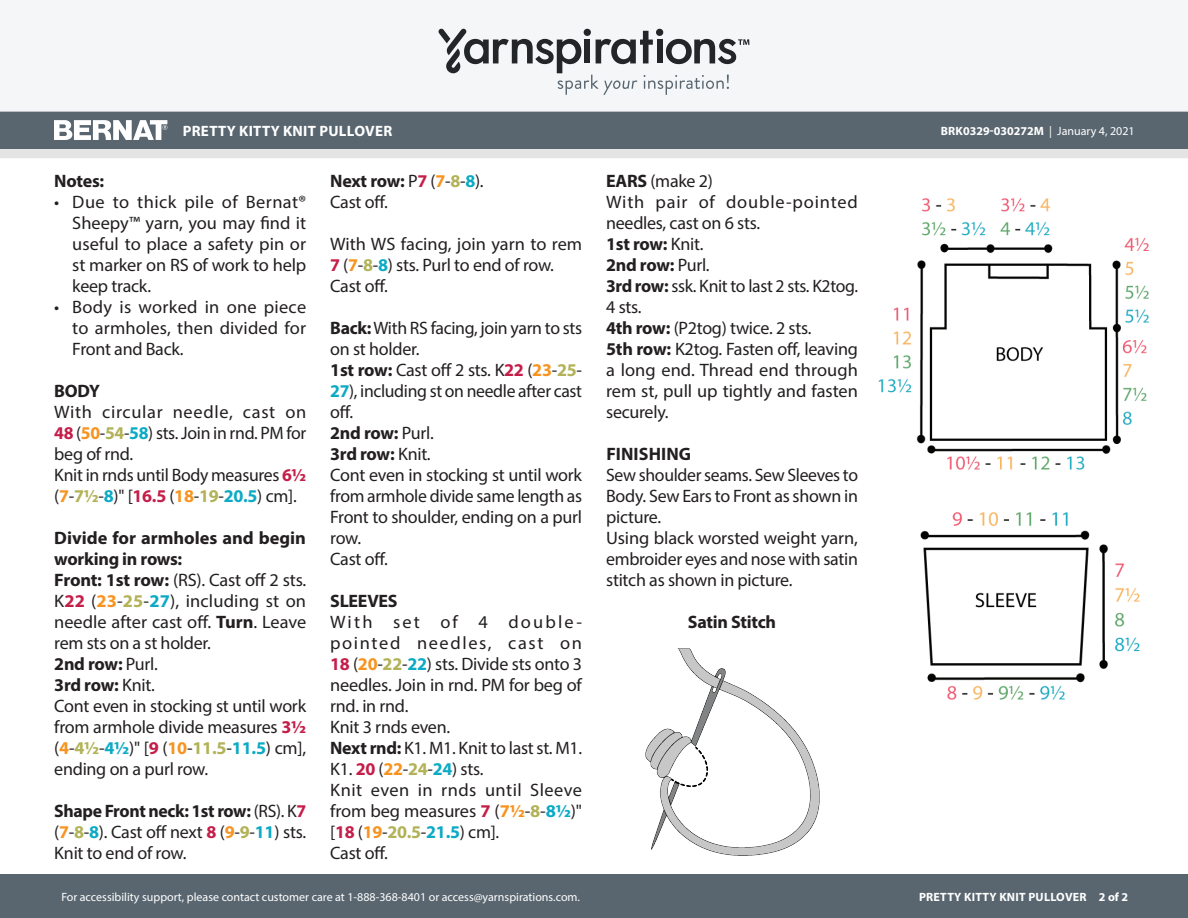
<style>
.page{position:relative;width:1188px;height:918px;background:#fff}
.page>*{position:absolute;margin:0;border:0;box-sizing:border-box;transform-origin:0 0}
.Body_-__Color_coded{font:18px/21px "Myriad Pro";letter-spacing:-.015em;color:#231f20;text-align:justify}
.Body_-__Color_coded-2{font:700 18px/21px "Myriad Pro";letter-spacing:-.015em;color:#231f20}
.Body_-__Color_coded-3{font:18px/21px "Myriad Pro";letter-spacing:.045em;color:#231f20}
.Diagram___Schematic{font:700 18px "Myriad Pro";letter-spacing:-.015em;color:#231f20}
.Body_-__With_auto_st{font:700 18px "Myriad Pro";letter-spacing:-.015em;color:#231f20}
.Body_-__Color_coded-4{font:700 18px "Myriad Pro";letter-spacing:.005em;color:#231f20}
.t1{font:700 15px "Myriad Pro";letter-spacing:.02em;color:#fff}
.t2{font:12px "Myriad Pro";color:#fff}
.t3{font:700 12px "Myriad Pro";color:#fff}
.t4{font:700 12px "Myriad Pro";letter-spacing:.02em;color:#fff}
.s1{font-weight:400}
.s2{font-weight:700;color:#c41e49}
.s3{font-weight:700;color:#f79420}
.s4{font-weight:700;color:#b2b258}
.s5{font-weight:700;color:#0caac4}
.s6{font-weight:700}
.s7{color:#c41e49}
.s8{color:#f79420}
.s9{color:#b2b258}
.s10{color:#0caac4}
</style>
<div class="page">
<div style="left:0;top:875px;width:1188px;height:43px;background:#596670"></div>
<div style="left:0;top:149px;width:1188px;height:9px;background:#e4e4e4"></div>
<div style="left:0;top:111px;width:1188px;height:38px;background:#596670"></div>
<div style="left:0;top:0;width:1188px;height:112px;background:#f4f6f7"></div>
<svg style="left:438px;top:29px;width:311px;height:66px"></svg>
<svg style="left:54px;top:120px;width:113px;height:20px"></svg>
<img style="left:878px;top:198px;width:271px;height:272px">
<img style="left:645px;top:649px;width:174px;height:207px">
<img style="left:920px;top:512px;width:220px;height:188px">
<p class="t1" style="left:183px;top:121px;width:211px">PRETTY KITTY KNIT PULLOVER</p>
<p class="t3" style="left:941px;top:123px;width:195px">BRK0329-030272M <span class="s1">| January 4, 2021</span></p>
<p class="Body_-__With_auto_st" style="left:54px;top:169px;width:51px">Notes:</p>
<p class="Body_-__Color_coded" style="left:72px;top:191px;width:236px;text-indent:-18px">• Due to thick pile of Bernat® Sheepy™ yarn, you may find it useful to place a safety pin or st marker on RS of work to help keep track.</p>
<p class="Body_-__Color_coded" style="left:72px;top:296px;width:235px;text-indent:-18px">• Body is worked in one piece to armholes, then divided for Front and Back.</p>
<p class="Body_-__With_auto_st" style="left:54px;top:379px;width:47px">BODY</p>
<p class="Body_-__Color_coded" style="left:54px;top:401px;width:254px">With circular needle, cast on <span class="s2">48</span> (<span class="s3">50</span>-<span class="s4">54</span>-<span class="s5">58</span>) sts. Join in rnd. PM for beg of rnd.</p>
<p class="Body_-__Color_coded" style="left:54px;top:464px;width:253px">Knit in rnds until Body measures <span class="s2">6½ </span>(<span class="s3">7</span>-<span class="s4">7½</span>-<span class="s5">8</span>)" [<span class="s2">16.5</span> (<span class="s3">18</span>-<span class="s4">19</span>-<span class="s5">20.5</span>) cm].</p>
<p class="Body_-__Color_coded-2" style="left:54px;top:527px;width:253px">Divide for armholes and begin working in rows:</p>
<p class="Body_-__Color_coded" style="left:54px;top:569px;width:254px"><span class="s6">Front: 1st row:</span> (RS). Cast off 2 sts.<br>K<span class="s2">22</span> (<span class="s3">23</span>-<span class="s4">25</span>-<span class="s5">27</span>), including st on needle after cast off. <span class="s6">Turn</span>. Leave rem sts on a st holder.</p>
<p class="Body_-__Color_coded-2" style="left:54px;top:653px;width:105px">2nd row: <span class="s1">Purl.</span></p>
<p class="Body_-__Color_coded-2" style="left:54px;top:674px;width:102px">3rd row: <span class="s1">Knit.</span></p>
<p class="Body_-__Color_coded" style="left:54px;top:695px;width:253px">Cont even in stocking st until work from armhole divide measures <span class="s2">3½ </span>(<span class="s3">4</span>-<span class="s4">4½</span>-<span class="s5">4½</span>)" [<span class="s2">9</span> (<span class="s3">10</span>-<span class="s4">11.5</span>-<span class="s5">11.5</span>) cm], ending on a purl row.</p>
<p class="Body_-__Color_coded" style="left:54px;top:800px;width:253px"><span class="s6">Shape Front neck: 1st row:</span> (RS). K<span class="s2">7 </span>(<span class="s3">7</span>-<span class="s4">8</span>-<span class="s5">8</span>). Cast off next <span class="s2">8</span> (<span class="s3">9</span>-<span class="s4">9</span>-<span class="s5">11</span>) sts.<br>Knit to end of row.</p>
<p class="Body_-__Color_coded-2" style="left:330px;top:170px;width:155px">Next row: <span class="s1">P</span><span class="s7">7</span> <span class="s1">(</span><span class="s8">7</span><span class="s1">-</span><span class="s9">8</span><span class="s1">-</span><span class="s10">8</span><span class="s1">).</span></p>
<p class="Body_-__Color_coded" style="left:330px;top:191px;width:59px">Cast off.</p>
<p class="Body_-__Color_coded" style="left:330px;top:233px;width:254px">With WS facing, join yarn to rem<br><span class="s2">7</span> (<span class="s3">7</span>-<span class="s4">8</span>-<span class="s5">8</span>) sts. Purl to end of row.</p>
<p class="Body_-__Color_coded" style="left:330px;top:275px;width:59px">Cast off.</p>
<p class="Body_-__Color_coded" style="left:330px;top:317px;width:253px"><span class="s6">Back:</span> With RS facing, join yarn to sts on st holder.</p>
<p class="Body_-__Color_coded" style="left:330px;top:359px;width:253px"><span class="s6">1st row:</span> Cast off 2 sts. K<span class="s2">22</span> (<span class="s3">23</span>-<span class="s4">25</span>- <span class="s5">27</span>), including st on needle after cast off.</p>
<p class="Body_-__Color_coded-2" style="left:330px;top:422px;width:105px">2nd row: <span class="s1">Purl.</span></p>
<p class="Body_-__Color_coded-2" style="left:330px;top:443px;width:102px">3rd row: <span class="s1">Knit.</span></p>
<p class="Body_-__Color_coded" style="left:330px;top:464px;width:253px">Cont even in stocking st until work from armhole divide same length as Front to shoulder, ending on a purl row.</p>
<p class="Body_-__Color_coded" style="left:330px;top:548px;width:59px">Cast off.</p>
<p class="Body_-__Color_coded-2" style="left:330px;top:590px;width:69px">SLEEVES</p>
<p class="Body_-__Color_coded" style="left:330px;top:611px;width:253px">With set of 4 double&shy;pointed needles, cast on <span class="s2">18</span> (<span class="s3">20</span>-<span class="s4">22</span>-<span class="s5">22</span>) sts. Divide sts onto 3 needles. Join in rnd. PM for beg of rnd. in rnd.</p>
<p class="Body_-__Color_coded" style="left:330px;top:716px;width:121px">Knit 3 rnds even.</p>
<p class="Body_-__Color_coded" style="left:330px;top:737px;width:253px"><span class="s6">Next rnd:</span> K1. M1. Knit to last st. M1.<br>K1. <span class="s2">20</span> (<span class="s3">22</span>-<span class="s4">24</span>-<span class="s5">24</span>) sts.</p>
<p class="Body_-__Color_coded" style="left:330px;top:779px;width:253px">Knit even in rnds until Sleeve from beg measures <span class="s2">7</span> (<span class="s3">7½</span>-<span class="s4">8</span>-<span class="s5">8½</span>)" [<span class="s2">18</span> (<span class="s3">19</span>-<span class="s4">20.5</span>-<span class="s5">21.5</span>) cm].</p>
<p class="Body_-__Color_coded" style="left:330px;top:842px;width:59px">Cast off.</p>
<p class="Body_-__Color_coded" style="left:606px;top:170px;width:108px"><span class="s6">EARS</span> (make 2)</p>
<p class="Body_-__Color_coded-3" style="left:606px;top:191px;width:253px">With pair of double-pointed needles, cast on 6 sts.</p>
<p class="Body_-__Color_coded-2" style="left:606px;top:233px;width:99px">1st row: <span class="s1">Knit.</span></p>
<p class="Body_-__Color_coded-2" style="left:606px;top:254px;width:105px">2nd row: <span class="s1">Purl.</span></p>
<p class="Body_-__Color_coded" style="left:606px;top:275px;width:253px"><span class="s6">3rd row:</span> ssk. Knit to last 2 sts. K2tog.<br>4 sts.</p>
<p class="Body_-__Color_coded" style="left:606px;top:317px;width:207px"><span class="s6">4th row:</span> (P2tog) twice. 2 sts.</p>
<p class="Body_-__Color_coded" style="left:606px;top:338px;width:253px"><span class="s6">5th row:</span> K2tog. Fasten off, leaving a long end. Thread end through rem st, pull up tightly and fasten securely.</p>
<p class="Body_-__Color_coded-4" style="left:606px;top:442px;width:86px">FINISHING</p>
<p class="Body_-__Color_coded" style="left:606px;top:464px;width:253px">Sew shoulder seams. Sew Sleeves to Body. Sew Ears to Front as shown in picture.</p>
<p class="Body_-__Color_coded" style="left:606px;top:527px;width:253px">Using black worsted weight yarn, embroider eyes and nose with satin stitch as shown in picture.</p>
<p class="Diagram___Schematic" style="left:688px;top:610px;width:90px">Satin Stitch</p>
<p class="t2" style="left:61px;top:889px;width:520px">For accessibility support, please contact customer care at 1-888-368-8401 or access@yarnspirations.com.</p>
<p class="t4" style="left:919px;top:889px;width:211px">PRETTY KITTY KNIT PULLOVER 2 of 2</p>
</div>
